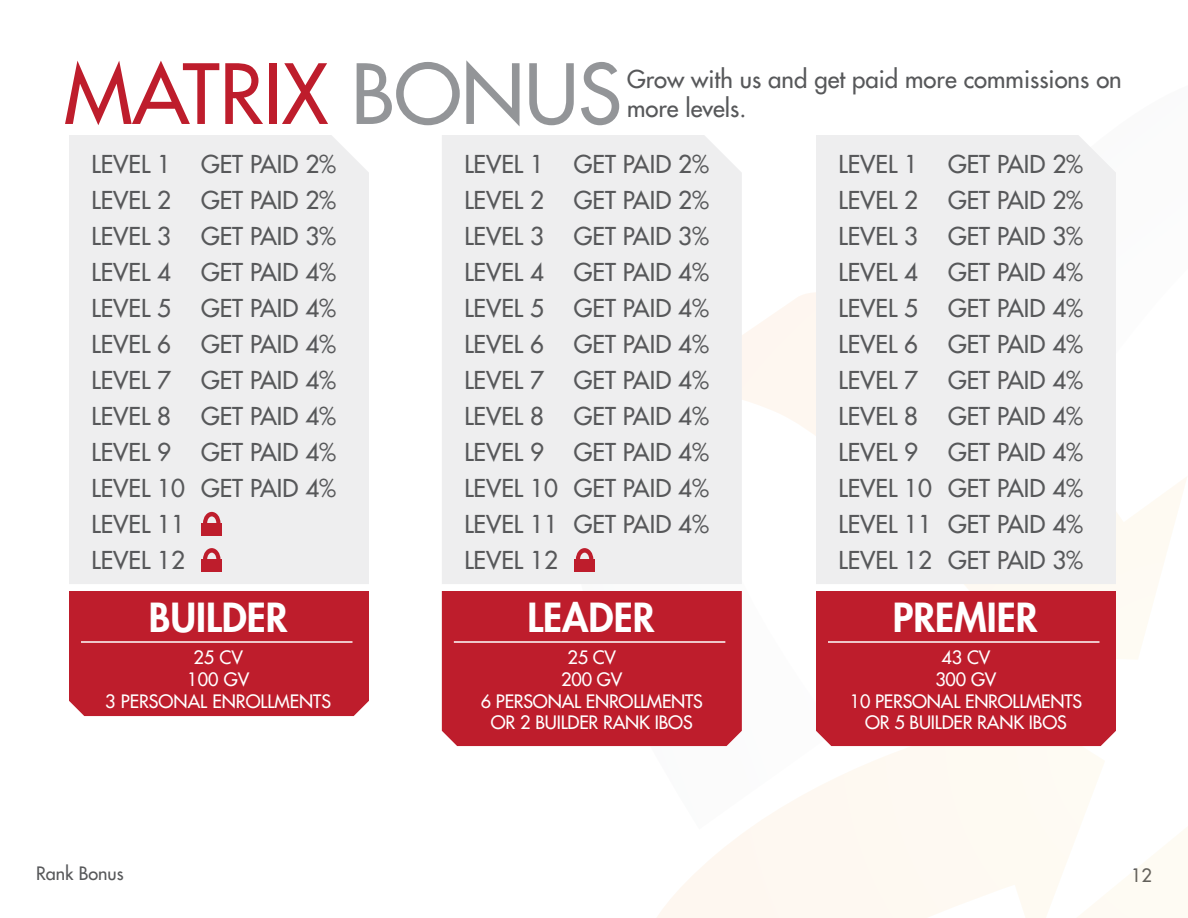
<style>
.page{position:relative;width:1188px;height:918px;background:#fff}
.page>*{position:absolute;margin:0;border:0;box-sizing:border-box;transform-origin:0 0}
.t1{font:500 80.55px "Futura Std";color:#be1d2c}
.t2{font:800 39px "Futura Std";color:#fff}
.t3{font:500 24px/28.8px "Futura Std";color:#57585a}
.t4{font:500 18px "Futura Std";letter-spacing:-.01em;color:#fff}
.t5{font:500 18px "Futura Std";color:#57585a}
.s1{color:#939598}
</style>
<div class="page">
<svg style="left:1105px;top:827px;width:83px;height:91px"></svg>
<svg style="left:742px;top:292px;width:445px;height:367px"></svg>
<svg style="left:625px;top:657px;width:480px;height:261px"></svg>
<div style="left:69px;top:135px;width:300px;height:449px;background:#eeeeef"></div>
<div style="left:442px;top:135px;width:300px;height:449px;background:#eeeeef"></div>
<div style="left:816px;top:135px;width:300px;height:449px;background:#eeeeef"></div>
<svg style="left:203px;top:512px;width:18px;height:11px"></svg>
<div style="left:202px;top:523px;width:20px;height:12px;background:#be1d2c"></div>
<svg style="left:203px;top:548px;width:18px;height:11px"></svg>
<div style="left:202px;top:559px;width:20px;height:13px;background:#be1d2c"></div>
<svg style="left:576px;top:548px;width:17px;height:11px"></svg>
<div style="left:574px;top:559px;width:21px;height:13px;background:#be1d2c"></div>
<div style="left:816px;top:591px;width:300px;height:155px;background:#be1d2c"></div>
<div style="left:69px;top:591px;width:300px;height:125px;background:#be1d2c"></div>
<div style="left:442px;top:591px;width:300px;height:155px;background:#be1d2c"></div>
<hr style="left:81px;top:641px;width:271px;height:2px;background:#fff">
<hr style="left:454px;top:641px;width:271px;height:2px;background:#fff">
<hr style="left:828px;top:641px;width:272px;height:2px;background:#fff">
<p class="t1" style="left:64px;top:44px;width:559px">MATRIX <span class="s1">BONUS</span></p>
<p class="t3" style="left:627px;top:65px;width:496px">Grow with us and get paid more commissions on more levels.</p>
<p class="t3" style="left:92px;top:150px;width:81px">LEVEL 1</p>
<p class="t3" style="left:92px;top:186px;width:81px">LEVEL 2</p>
<p class="t3" style="left:92px;top:222px;width:81px">LEVEL 3</p>
<p class="t3" style="left:92px;top:258px;width:81px">LEVEL 4</p>
<p class="t3" style="left:92px;top:294px;width:81px">LEVEL 5</p>
<p class="t3" style="left:92px;top:330px;width:81px">LEVEL 6</p>
<p class="t3" style="left:92px;top:366px;width:81px">LEVEL 7</p>
<p class="t3" style="left:92px;top:402px;width:81px">LEVEL 8</p>
<p class="t3" style="left:92px;top:438px;width:81px">LEVEL 9</p>
<p class="t3" style="left:92px;top:474px;width:95px">LEVEL 10</p>
<p class="t3" style="left:92px;top:510px;width:95px">LEVEL 11</p>
<p class="t3" style="left:92px;top:546px;width:95px">LEVEL 12</p>
<p class="t3" style="left:201px;top:150px;width:137px">GET PAID 2%</p>
<p class="t3" style="left:201px;top:186px;width:137px">GET PAID 2%</p>
<p class="t3" style="left:201px;top:222px;width:137px">GET PAID 3%</p>
<p class="t3" style="left:201px;top:258px;width:137px">GET PAID 4%</p>
<p class="t3" style="left:201px;top:294px;width:137px">GET PAID 4%</p>
<p class="t3" style="left:201px;top:330px;width:137px">GET PAID 4%</p>
<p class="t3" style="left:201px;top:366px;width:137px">GET PAID 4%</p>
<p class="t3" style="left:201px;top:402px;width:137px">GET PAID 4%</p>
<p class="t3" style="left:201px;top:438px;width:137px">GET PAID 4%</p>
<p class="t3" style="left:201px;top:474px;width:137px">GET PAID 4%</p>
<p class="t3" style="left:464px;top:150px;width:81px">LEVEL 1</p>
<p class="t3" style="left:464px;top:186px;width:81px">LEVEL 2</p>
<p class="t3" style="left:464px;top:222px;width:81px">LEVEL 3</p>
<p class="t3" style="left:464px;top:258px;width:81px">LEVEL 4</p>
<p class="t3" style="left:464px;top:294px;width:81px">LEVEL 5</p>
<p class="t3" style="left:464px;top:330px;width:81px">LEVEL 6</p>
<p class="t3" style="left:464px;top:366px;width:81px">LEVEL 7</p>
<p class="t3" style="left:464px;top:402px;width:81px">LEVEL 8</p>
<p class="t3" style="left:464px;top:438px;width:81px">LEVEL 9</p>
<p class="t3" style="left:464px;top:474px;width:95px">LEVEL 10</p>
<p class="t3" style="left:464px;top:510px;width:95px">LEVEL 11</p>
<p class="t3" style="left:464px;top:546px;width:95px">LEVEL 12</p>
<p class="t3" style="left:574px;top:150px;width:137px">GET PAID 2%</p>
<p class="t3" style="left:574px;top:186px;width:137px">GET PAID 2%</p>
<p class="t3" style="left:574px;top:222px;width:137px">GET PAID 3%</p>
<p class="t3" style="left:574px;top:258px;width:137px">GET PAID 4%</p>
<p class="t3" style="left:574px;top:294px;width:137px">GET PAID 4%</p>
<p class="t3" style="left:574px;top:330px;width:137px">GET PAID 4%</p>
<p class="t3" style="left:574px;top:366px;width:137px">GET PAID 4%</p>
<p class="t3" style="left:574px;top:402px;width:137px">GET PAID 4%</p>
<p class="t3" style="left:574px;top:438px;width:137px">GET PAID 4%</p>
<p class="t3" style="left:574px;top:474px;width:137px">GET PAID 4%</p>
<p class="t3" style="left:574px;top:510px;width:137px">GET PAID 4%</p>
<p class="t3" style="left:838px;top:150px;width:81px">LEVEL 1</p>
<p class="t3" style="left:838px;top:186px;width:81px">LEVEL 2</p>
<p class="t3" style="left:838px;top:222px;width:81px">LEVEL 3</p>
<p class="t3" style="left:838px;top:258px;width:81px">LEVEL 4</p>
<p class="t3" style="left:838px;top:294px;width:81px">LEVEL 5</p>
<p class="t3" style="left:838px;top:330px;width:81px">LEVEL 6</p>
<p class="t3" style="left:838px;top:366px;width:81px">LEVEL 7</p>
<p class="t3" style="left:838px;top:402px;width:81px">LEVEL 8</p>
<p class="t3" style="left:838px;top:438px;width:81px">LEVEL 9</p>
<p class="t3" style="left:838px;top:474px;width:95px">LEVEL 10</p>
<p class="t3" style="left:838px;top:510px;width:95px">LEVEL 11</p>
<p class="t3" style="left:838px;top:546px;width:95px">LEVEL 12</p>
<p class="t3" style="left:948px;top:150px;width:137px">GET PAID 2%</p>
<p class="t3" style="left:948px;top:186px;width:137px">GET PAID 2%</p>
<p class="t3" style="left:948px;top:222px;width:137px">GET PAID 3%</p>
<p class="t3" style="left:948px;top:258px;width:137px">GET PAID 4%</p>
<p class="t3" style="left:948px;top:294px;width:137px">GET PAID 4%</p>
<p class="t3" style="left:948px;top:330px;width:137px">GET PAID 4%</p>
<p class="t3" style="left:948px;top:366px;width:137px">GET PAID 4%</p>
<p class="t3" style="left:948px;top:402px;width:137px">GET PAID 4%</p>
<p class="t3" style="left:948px;top:438px;width:137px">GET PAID 4%</p>
<p class="t3" style="left:948px;top:474px;width:137px">GET PAID 4%</p>
<p class="t3" style="left:948px;top:510px;width:137px">GET PAID 4%</p>
<p class="t3" style="left:948px;top:546px;width:137px">GET PAID 3%</p>
<p class="t2" style="left:149px;top:593px;width:140px">BUILDER</p>
<p class="t2" style="left:528px;top:593px;width:129px">LEADER</p>
<p class="t2" style="left:893px;top:593px;width:146px">PREMIER</p>
<p class="t4" style="left:194px;top:646px;width:51px">25 CV</p>
<p class="t4" style="left:187px;top:668px;width:63px">100 GV</p>
<p class="t4" style="left:105px;top:690px;width:227px">3 PERSONAL ENROLLMENTS</p>
<p class="t4" style="left:942px;top:646px;width:50px">43 CV</p>
<p class="t4" style="left:935px;top:668px;width:63px">300 GV</p>
<p class="t4" style="left:850px;top:690px;width:234px">10 PERSONAL ENROLLMENTS</p>
<p class="t4" style="left:865px;top:711px;width:203px">OR 5 BUILDER RANK IBOS</p>
<p class="t4" style="left:567px;top:646px;width:50px">25 CV</p>
<p class="t4" style="left:561px;top:668px;width:63px">200 GV</p>
<p class="t4" style="left:481px;top:690px;width:224px">6 PERSONAL ENROLLMENTS</p>
<p class="t4" style="left:491px;top:711px;width:203px">OR 2 BUILDER RANK IBOS</p>
<p class="t5" style="left:36px;top:862px;width:89px">Rank Bonus</p>
<p class="t5" style="left:1131px;top:864px;width:22px">12</p>
</div>
